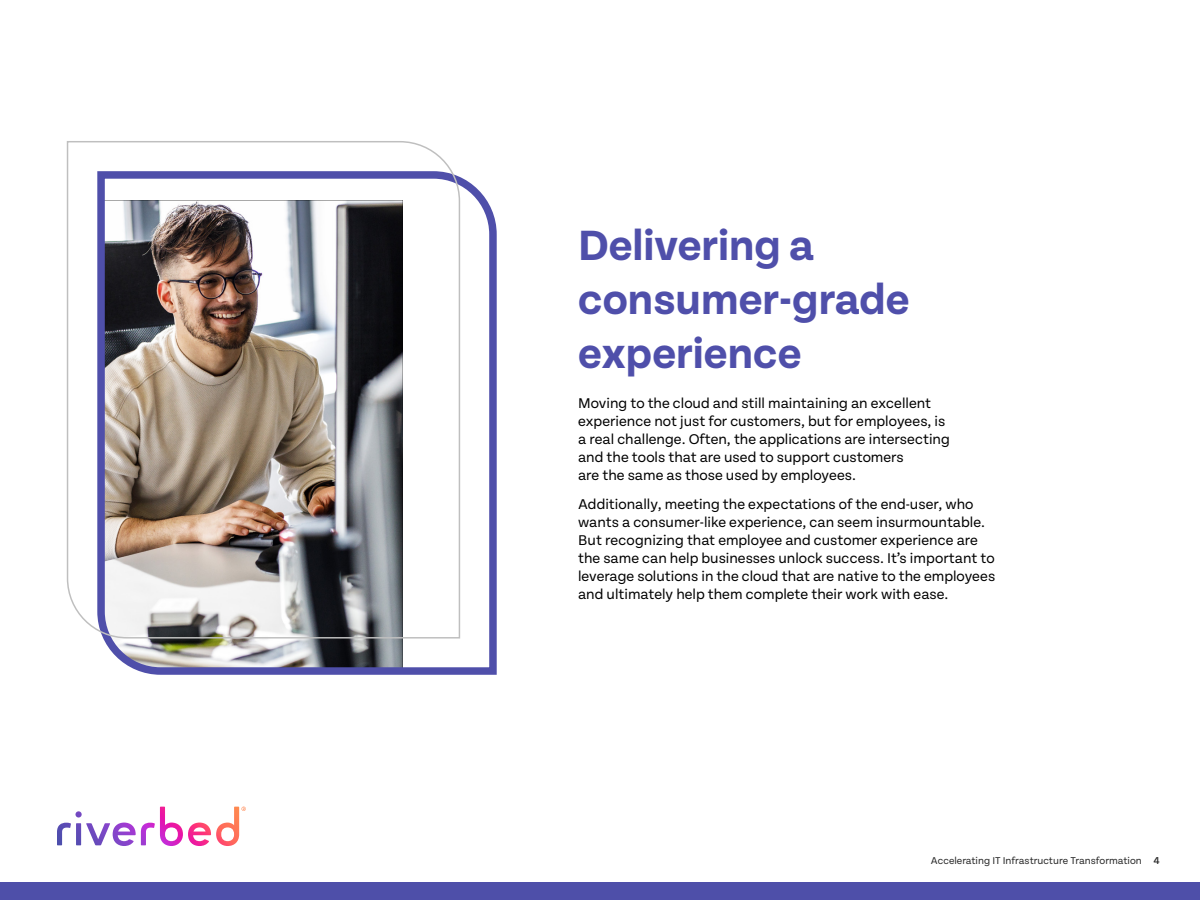
<style>
.page{position:relative;width:1200px;height:900px;background:#fff}
.page>*{position:absolute;margin:0;border:0;box-sizing:border-box;transform-origin:0 0}
.t1{font:700 45px/54px "Tenon";color:#4f4faa}
.Body{font:15px/18px "Tenon";color:#000}
.t2{font:10.5px "Tenon";color:#262626}
.t3{font:500 10.5px "Tenon";color:#262626}
</style>
<div class="page">
<svg style="left:103px;top:177px;width:394px;height:498px"></svg>
<img style="left:66px;top:141px;width:395px;height:498px">
<div style="left:0;top:882px;width:1200px;height:18px;background:#4e4fa9"></div>
<svg style="left:57px;top:807px;width:189px;height:39px"></svg>
<p class="t1" style="left:578px;top:219px;width:333px">Delivering a consumer-grade experience</p>
<p class="Body" style="left:578px;top:394px;width:373px">Moving to the cloud and still maintaining an excellent experience not just for customers, but for employees, is a real challenge. Often, the applications are intersecting and the tools that are used to support customers<br>are the same as those used by employees.</p>
<p class="Body" style="left:578px;top:495px;width:419px">Additionally, meeting the expectations of the end-user, who wants a consumer-like experience, can seem insurmountable.<br>But recognizing that employee and customer experience are the same can help businesses unlock success. It’s important to leverage solutions in the cloud that are native to the employees and ultimately help them complete their work with ease.</p>
<p class="t2" style="left:931px;top:855px;width:212px">Accelerating IT Infrastructure Transformation</p>
<p class="t3" style="left:1153px;top:855px;width:8px">4</p>
</div>
